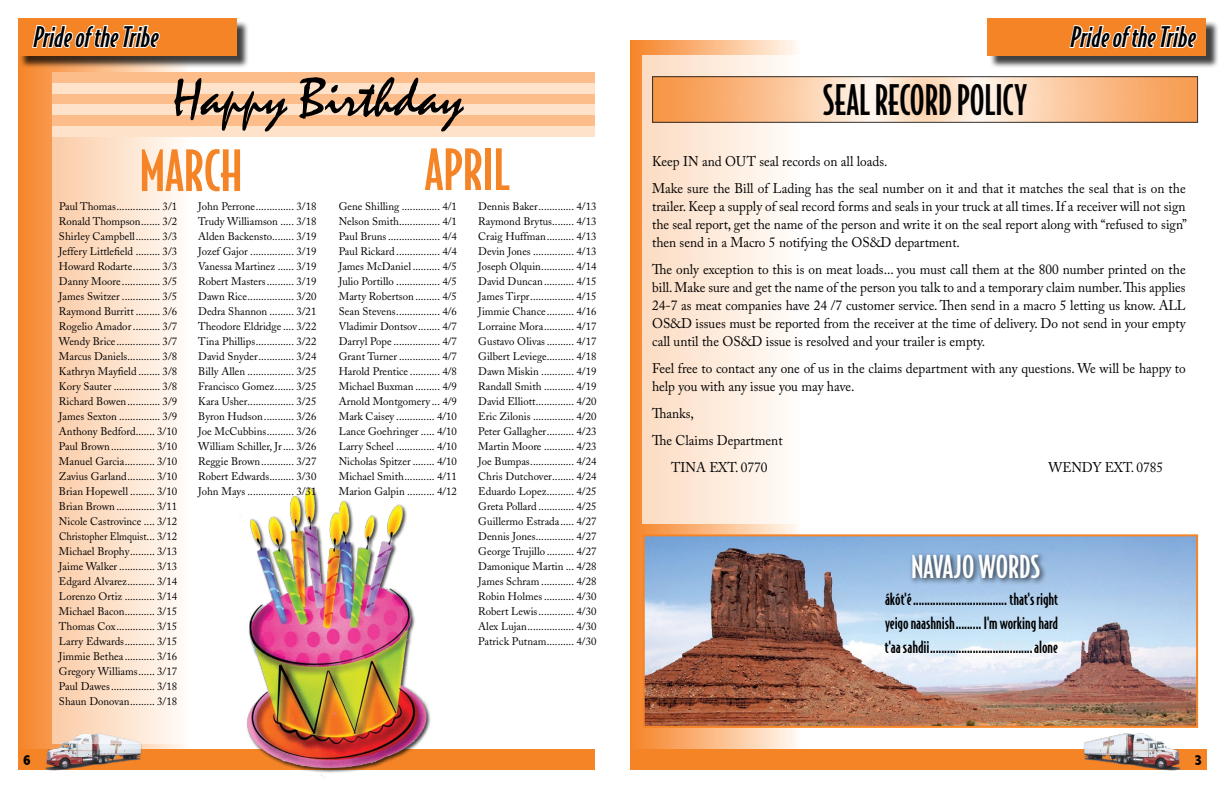
<style>
.page{position:relative;width:1224px;height:792px;background:#fff}
.page>*{position:absolute;margin:0;border:0;box-sizing:border-box;transform-origin:0 0}
.t1{font:500 54px "Bodega Sans";color:#f58427}
.t2{font:500 40px "Bodega Sans";color:#000;scale:.9 1}
.t3{font:500 30px "Bodega Sans";color:#fff}
.t4{font:italic 500 27px "Bodega Sans";color:#000}
.t5{font:500 16px/24px "Bodega Sans";color:#000;text-align:justify}
.t6{font:800 condensed 15px "Abadi";color:#000}
.t7{font:14px/18px "Adobe Caslon Pro";color:#000;scale:.95 1}
.t8{font:11px/15px "Adobe Caslon";color:#000;text-align:justify}
</style>
<div class="page">
<svg style="left:630px;top:40px;width:167px;height:730px;background:#f8a35e"></svg>
<div style="left:631px;top:749px;width:575px;height:21px;background:#f58427"></div>
<img style="left:1083px;top:733px;width:98px;height:38px">
<div style="left:18px;top:41px;width:172px;height:729px;background:linear-gradient(to right,#f68225,#fffaf3)"></div>
<div style="left:19px;top:749px;width:575px;height:21px;background:#f58427"></div>
<img style="left:42px;top:731px;width:106px;height:40px">
<svg style="left:52px;top:137px;width:138px;height:607px;background:#fce3cf"></svg>
<img style="left:247px;top:487px;width:184px;height:289px">
<div style="left:52px;top:72px;width:543px;height:11px;background:#fcbd8a"></div>
<div style="left:52px;top:94px;width:543px;height:10px;background:#fcbd8a"></div>
<div style="left:52px;top:115px;width:543px;height:11px;background:#fcbd8a"></div>
<div style="left:52px;top:83px;width:543px;height:11px;background:#fee2ca"></div>
<div style="left:52px;top:104px;width:543px;height:11px;background:#fee2ca"></div>
<div style="left:52px;top:126px;width:543px;height:11px;background:#fee2ca"></div>
<svg style="left:174px;top:77px;width:290px;height:54px"></svg>
<div style="left:20px;top:20px;width:230px;height:49px;background:#000;opacity:.75"></div>
<div style="left:18px;top:18px;width:219px;height:38px;background:#f58427"></div>
<svg style="left:32px;top:24px;width:128px;height:24px"></svg>
<svg style="left:643px;top:55px;width:345px;height:468px"></svg>
<div style="left:989px;top:20px;width:230px;height:49px;background:#000;opacity:.75"></div>
<div style="left:988px;top:18px;width:218px;height:38px;background:#f58427"></div>
<svg style="left:1069px;top:25px;width:129px;height:24px"></svg>
<img style="left:646px;top:537px;width:549px;height:188px">
<div style="left:643px;top:534px;width:555px;height:194px;border:2px solid #f58427"></div>
<svg style="left:654px;top:78px;width:542px;height:43px;background:#fbc89e"></svg>
<div style="left:909px;top:551px;width:138px;height:34px;background:#000;opacity:.75"></div>
<h3 class="t4" style="left:32px;top:21px;width:133px">PrideoftheTribe</h3>
<h1 class="t1" style="left:139px;top:138px;width:105px">MARCH</h1>
<h1 class="t1" style="left:425px;top:137px;width:86px">APRIL</h1>
<p class="t8" style="left:59px;top:199px;width:120px">Paul Thomas................ 3/1<br>Ronald Thompson....... 3/2<br>Shirley Campbell......... 3/3<br>Jeffery Littlefield ......... 3/3<br>Howard Rodarte.......... 3/3<br>Danny Moore .............. 3/5<br>James Switzer .............. 3/5<br>Raymond Burritt ......... 3/6<br>Rogelio Amador.......... 3/7<br>Wendy Brice................ 3/7<br>Marcus Daniels............ 3/8<br>Kathryn Mayfield ........ 3/8<br>Kory Sauter ................. 3/8<br>Richard Bowen............ 3/9<br>James Sexton ............... 3/9<br>Anthony Bedford....... 3/10<br>Paul Brown................ 3/10<br>Manuel Garcia........... 3/10<br>Zavius Garland.......... 3/10<br>Brian Hopewell ......... 3/10<br>Brian Brown .............. 3/11<br>Nicole Castrovince .... 3/12<br>Christopher Elmquist... 3/12<br>Michael Brophy......... 3/13<br>Jaime Walker ............. 3/13<br>Edgard Alvarez.......... 3/14<br>Lorenzo Ortiz ........... 3/14<br>Michael Bacon........... 3/15<br>Thomas Cox.............. 3/15<br>Larry Edwards........... 3/15<br>Jimmie Bethea ........... 3/16<br>Gregory Williams...... 3/17<br>Paul Dawes................ 3/18<br>Shaun Donovan......... 3/18</p>
<p class="t8" style="left:339px;top:199px;width:120px">Gene Shilling .............. 4/1<br>Nelson Smith............... 4/1<br>Paul Bruns................... 4/4<br>Paul Rickard ................ 4/4<br>James McDaniel .......... 4/5<br>Julio Portillo ................ 4/5<br>Marty Robertson ......... 4/5<br>Sean Stevens................ 4/6<br>Vladimir Dontsov........ 4/7<br>Darryl Pope ................. 4/7<br>Grant Turner ............... 4/7<br>Harold Prentice ........... 4/8<br>Michael Buxman ......... 4/9<br>Arnold Montgomery ... 4/9<br>Mark Caisey .............. 4/10<br>Lance Goehringer ..... 4/10<br>Larry Scheel .............. 4/10<br>Nicholas Spitzer ........ 4/10<br>Michael Smith........... 4/11<br>Marion Galpin .......... 4/12</p>
<p class="t8" style="left:198px;top:199px;width:120px">John Perrone.............. 3/18<br>Trudy Williamson ..... 3/18<br>Alden Backensto........ 3/19<br>Jozef Gajor ................ 3/19<br>Vanessa Martinez ...... 3/19<br>Robert Masters.......... 3/19<br>Dawn Rice................. 3/20<br>Dedra Shannon ......... 3/21<br>Theodore Eldridge .... 3/22<br>Tina Phillips.............. 3/22<br>David Snyder............. 3/24<br>Billy Allen ................. 3/25<br>Francisco Gomez....... 3/25<br>Kara Usher................. 3/25<br>Byron Hudson........... 3/26<br>Joe McCubbins.......... 3/26<br>William Schiller, Jr.... 3/26<br>Reggie Brown............ 3/27<br>Robert Edwards......... 3/30<br>John Mays ................. 3/31</p>
<p class="t8" style="left:478px;top:199px;width:120px">Dennis Baker............. 4/13<br>Raymond Brytus........ 4/13<br>Craig Huffman.......... 4/13<br>Devin Jones ............... 4/13<br>Joseph Olquin............ 4/14<br>David Duncan........... 4/15<br>James Tirpr................ 4/15<br>Jimmie Chance.......... 4/16<br>Lorraine Mora........... 4/17<br>Gustavo Olivas.......... 4/17<br>Gilbert Leviege.......... 4/18<br>Dawn Miskin ............ 4/19<br>Randall Smith ........... 4/19<br>David Elliott.............. 4/20<br>Eric Zilonis ............... 4/20<br>Peter Gallagher.......... 4/23<br>Martin Moore ........... 4/23<br>Joe Bumpas................ 4/24<br>Chris Dutchover........ 4/24<br>Eduardo Lopez.......... 4/25<br>Greta Pollard ............. 4/25<br>Guillermo Estrada..... 4/27<br>Dennis Jones.............. 4/27<br>George Trujillo .......... 4/27<br>Damonique Martin ... 4/28<br>James Schram ............ 4/28<br>Robin Holmes........... 4/30<br>Robert Lewis............. 4/30<br>Alex Lujan................. 4/30<br>Patrick Putnam.......... 4/30</p>
<h2 class="t2" style="left:823px;top:76px;width:229px">SEAL RECORD POLICY</h2>
<h3 class="t4" style="left:1069px;top:21px;width:133px">PrideoftheTribe</h3>
<p class="t7" style="left:652px;top:148px;width:563px;line-height:27px">Keep IN and OUT seal records on all loads.<br>Make sure the Bill of Lading has the seal number on it and that it matches the seal that is on the</p>
<p class="t7" style="left:652px;top:197px;width:565px;text-align:justify">trailer. Keep a supply of seal record forms and seals in your truck at all times. If a receiver will not sign the seal report, get the name of the person and write it on the seal report along with “refused to sign” then send in a Macro 5 notifying the OS&amp;D department.</p>
<p class="t7" style="left:652px;top:260px;width:563px;text-align:justify">The only exception to this is on meat loads... you must call them at the 800 number printed on the bill. Make sure and get the name of the person you talk to and a temporary claim number. This applies 24-7 as meat companies have 24 /7 customer service. Then send in a macro 5 letting us know. ALL OS&amp;D issues must be reported from the receiver at the time of delivery. Do not send in your empty call until the OS&amp;D issue is resolved and your trailer is empty.</p>
<p class="t7" style="left:652px;top:360px;width:563px">Feel free to contact any one of us in the claims department with any questions. We will be happy to help you with any issue you may have.</p>
<p class="t7" style="left:652px;top:405px;width:46px">Thanks,</p>
<p class="t7" style="left:652px;top:432px;width:139px">The Claims Department</p>
<p class="t7" style="left:671px;top:459px;width:103px">TINA EXT. 0770</p>
<p class="t7" style="left:1049px;top:459px;width:122px">WENDY EXT. 0785</p>
<h3 class="t3" style="left:911px;top:548px;width:131px">NAVAJO WORDS</h3>
<h3 class="t5" style="left:885px;top:586px;width:175px">ákót'é................................. that's right yeigo naashnish......... I'm working hard t'aa sahdii....................................alone</h3>
<h3 class="t6" style="left:23px;top:751px;width:9px">6</h3>
<h3 class="t6" style="left:1195px;top:751px;width:9px">3</h3>
</div>
